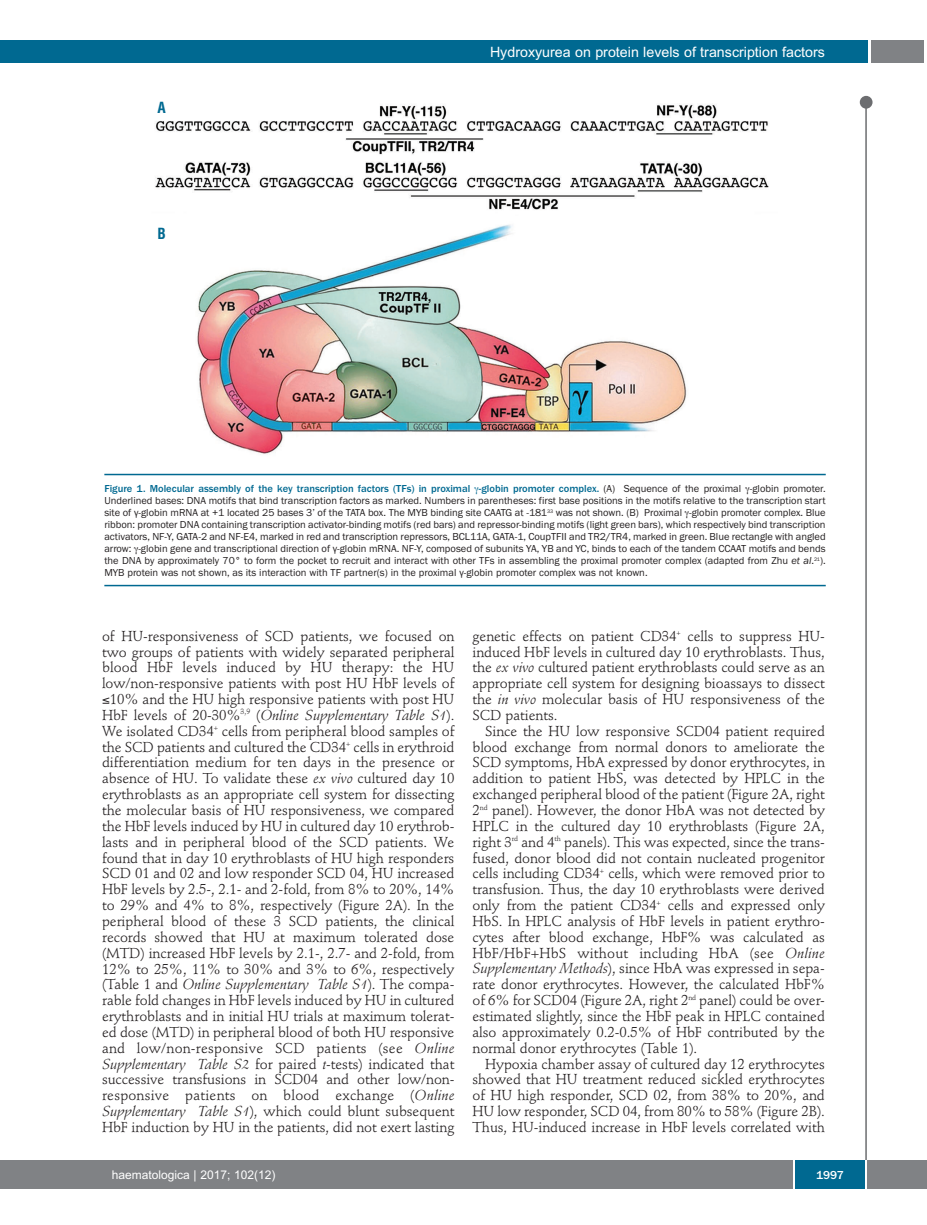
<style>
.page{position:relative;width:927px;height:1225px;background:#fff}
.page>*{position:absolute;margin:0;border:0;box-sizing:border-box;transform-origin:0 0}
.t1{font:700 condensed 15px "Helvetica";color:#006991}
.t2{font:14.25px/15.9px "Stempel Schneidler";letter-spacing:-.005em;color:#231f20;text-align:justify}
.t3{font:14.25px "Arial";color:#fff}
.t4{font:12px "Arial";color:#fff}
.t5{font:500 12px "Franklin Gothic";color:#fff}
.t6{font:10.5px/12px "Franklin Gothic";color:#231f20;text-align:justify}
.s1{font-weight:500;color:#006991}
.s2{font-style:italic}
</style>
<div class="page">
<div style="left:860px;top:96px;width:12px;height:13px;background:#6c6d70;border-radius:50%"></div>
<hr style="left:865px;top:98px;width:2px;height:1062px;background:#6c6d70">
<div style="left:871px;top:40px;width:52px;height:22px;background:#808285"></div>
<div style="left:18px;top:40px;width:849px;height:22px;background:#006991"></div>
<div style="left:17px;top:1160px;width:910px;height:28px;background:#808285"></div>
<div style="left:795px;top:1160px;width:70px;height:28px;background:#006991"></div>
<hr style="left:793px;top:1160px;width:2px;height:28px;background:#fff">
<hr style="left:865px;top:1160px;width:2px;height:28px;background:#fff">
<div style="left:0;top:40px;width:19px;height:22px;background:#006991"></div>
<div style="left:0;top:1160px;width:18px;height:28px;background:#808285"></div>
<img style="left:155px;top:104px;width:614px;height:350px">
<hr style="left:104px;top:474px;width:722px;height:1px;background:#006991">
<hr style="left:104px;top:585px;width:722px;height:1px;background:#006991">
<p class="t1" style="left:158px;top:99px;width:10px">A</p>
<p class="t1" style="left:158px;top:225px;width:10px">B</p>
<p class="t3" style="left:490px;top:44px;width:337px">Hydroxyurea on protein levels of transcription factors</p>
<p class="t6" style="left:104px;top:482px;width:723px"><span class="s1">Figure 1. Molecular assembly of the key transcription factors (TFs) in proximal -globin promoter complex.</span> (A) Sequence of the proximal -globin promoter.<br>Underlined bases: DNA motifs that bind transcription factors as marked. Numbers in parentheses: first base positions in the motifs relative to the transcription start site of γ-globin mRNA at +1 located 25 bases 3’ of the TATA box. The MYB binding site CAATG at -181<sup>33</sup> was not shown. (B) Proximal -globin promoter complex. Blue ribbon: promoter DNA containing transcription activator-binding motifs (red bars) and repressor-binding motifs (light green bars), which respectively bind transcription activators, NF-Y, GATA-2 and NF-E4, marked in red and transcription repressors, BCL11A, GATA-1, CoupTFII and TR2/TR4, marked in green. Blue rectangle with angled arrow: -globin gene and transcriptional direction of γ-globin mRNA. NF-Y, composed of subunits YA, YB and YC, binds to each of the tandem CCAAT motifs and bends the DNA by approximately 70° to form the pocket to recruit and interact with other TFs in assembling the proximal promoter complex (adapted from Zhu <span class="s2">et al</span>.<sup>21</sup>).<br>MYB protein was not shown, as its interaction with TF partner(s) in the proximal γ-globin promoter complex was not known.</p>
<p class="t2" style="left:102px;top:629px;width:354px">of HU-responsiveness of SCD patients, we focused on two groups of patients with widely separated peripheral blood HbF levels induced by HU therapy: the HU low/non-responsive patients with post HU HbF levels of ≤10% and the HU high responsive patients with post HU HbF levels of 20-30%<sup>3,9</sup> (<span class="s2">Online Supplementary Table S1</span>).<br>We isolated CD34<sup>+</sup> cells from peripheral blood samples of the SCD patients and cultured the CD34<sup>+</sup> cells in erythroid differentiation medium for ten days in the presence or absence of HU. To validate these <span class="s2">ex vivo</span> cultured day 10 erythroblasts as an appropriate cell system for dissecting the molecular basis of HU responsiveness, we compared the HbF levels induced by HU in cultured day 10 erythrob&shy;lasts and in peripheral blood of the SCD patients. We found that in day 10 erythroblasts of HU high responders SCD 01 and 02 and low responder SCD 04, HU increased HbF levels by 2.5-, 2.1- and 2-fold, from 8% to 20%, 14% to 29% and 4% to 8%, respectively (Figure 2A). In the peripheral blood of these 3 SCD patients, the clinical records showed that HU at maximum tolerated dose (MTD) increased HbF levels by 2.1-, 2.7- and 2-fold, from 12% to 25%, 11% to 30% and 3% to 6%, respectively (Table 1 and <span class="s2">Online Supplementary Table S1</span>). The compa&shy;rable fold changes in HbF levels induced by HU in cultured erythroblasts and in initial HU trials at maximum tolerat&shy;ed dose (MTD) in peripheral blood of both HU responsive and low/non-responsive SCD patients (see <span class="s2">Online Supplementary Table S2</span> for paired <span class="s2">t</span>-tests) indicated that successive transfusions in SCD04 and other low/non&shy;responsive patients on blood exchange (<span class="s2">Online Supplementary Table S1</span>), which could blunt subsequent HbF induction by HU in the patients, did not exert lasting</p>
<p class="t2" style="left:472px;top:629px;width:354px">genetic effects on patient CD34<sup>+</sup> cells to suppress HU&shy;induced HbF levels in cultured day 10 erythroblasts. Thus, the <span class="s2">ex vivo</span> cultured patient erythroblasts could serve as an appropriate cell system for designing bioassays to dissect the <span class="s2">in vivo</span> molecular basis of HU responsiveness of the SCD patients.</p>
<p class="t2" style="left:472px;top:724px;width:354px;text-indent:13px">Since the HU low responsive SCD04 patient required blood exchange from normal donors to ameliorate the SCD symptoms, HbA expressed by donor erythrocytes, in addition to patient HbS, was detected by HPLC in the exchanged peripheral blood of the patient (Figure 2A, right 2<sup>nd</sup> panel). However, the donor HbA was not detected by HPLC in the cultured day 10 erythroblasts (Figure 2A, right 3<sup>rd</sup> and 4<sup>th</sup> panels). This was expected, since the trans&shy;fused, donor blood did not contain nucleated progenitor cells including CD34<sup>+</sup> cells, which were removed prior to transfusion. Thus, the day 10 erythroblasts were derived only from the patient CD34<sup>+</sup> cells and expressed only HbS. In HPLC analysis of HbF levels in patient erythro&shy;cytes after blood exchange, HbF% was calculated as HbF/HbF+HbS without including HbA (see <span class="s2">Online Supplementary Methods</span>), since HbA was expressed in sepa&shy;rate donor erythrocytes. However, the calculated HbF% of 6% for SCD04 (Figure 2A, right 2<sup>nd</sup> panel) could be over&shy;estimated slightly, since the HbF peak in HPLC contained also approximately 0.2-0.5% of HbF contributed by the normal donor erythrocytes (Table 1).</p>
<p class="t2" style="left:472px;top:1057px;width:354px;text-indent:13px">Hypoxia chamber assay of cultured day 12 erythrocytes showed that HU treatment reduced sickled erythrocytes of HU high responder, SCD 02, from 38% to 20%, and HU low responder, SCD 04, from 80% to 58% (Figure 2B).<br>Thus, HU-induced increase in HbF levels correlated with</p>
<p class="t4" style="left:112px;top:1167px;width:165px">haematologica | 2017; 102(12)</p>
<p class="t5" style="left:816px;top:1167px;width:29px">1997</p>
</div>
